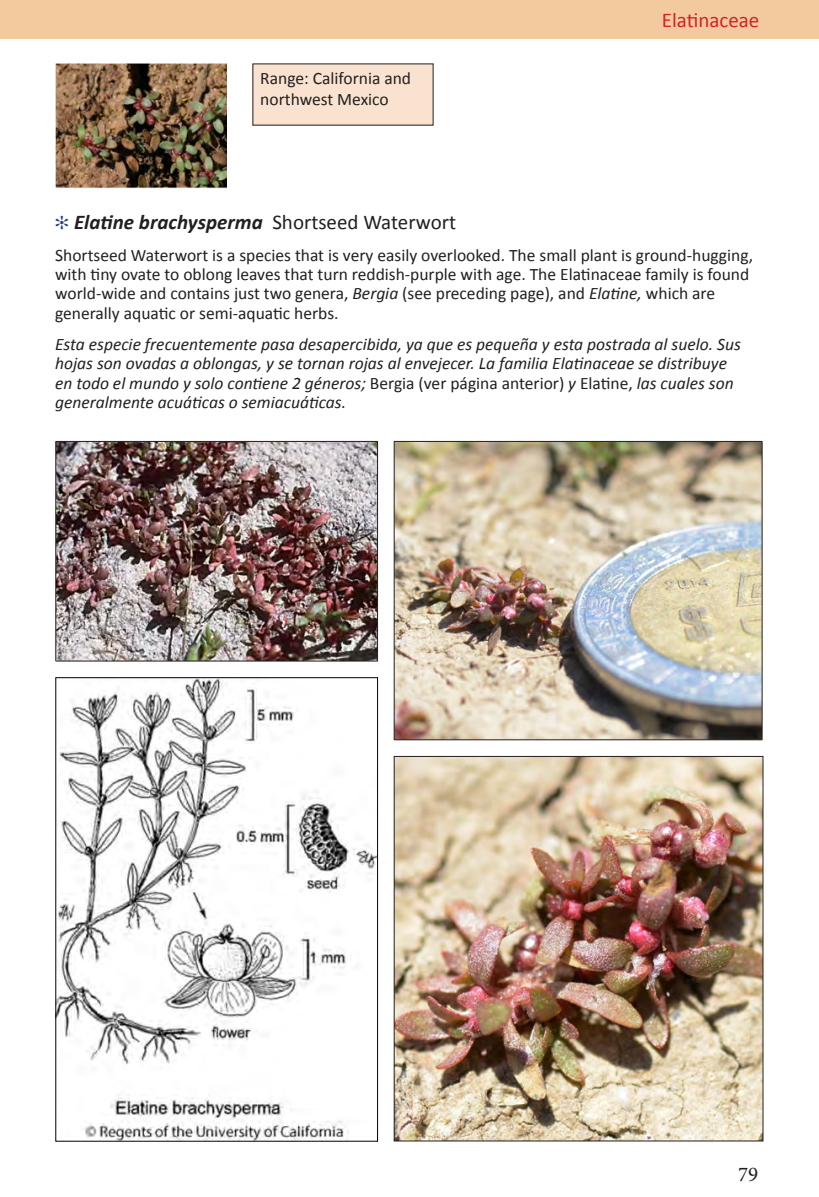
<style>
.page{position:relative;width:819px;height:1197px;background:#fff}
.page>*{position:absolute;margin:0;border:0;box-sizing:border-box;transform-origin:0 0}
.t1{font:italic 700 21px "Calibri";color:#231f20}
.t2{font:21px "Calibri";color:#d1232a}
.t3{font:21px "Minion Pro";color:#231f20}
.t4{font:17.5px/19.2px "Calibri";color:#231f20}
.t5{font:italic 17.5px/19.2px "Calibri";color:#231f20}
.s1{font-weight:400;font-style:normal}
.s2{font-style:italic}
.s3{font-style:normal}
</style>
<div class="page">
<img style="left:396px;top:758px;width:365px;height:381px">
<div style="left:394px;top:756px;width:369px;height:385px;border:1px solid #231f20"></div>
<div style="left:0;top:0;width:819px;height:38px;background:#f3c99e"></div>
<img style="left:57px;top:65px;width:169px;height:122px">
<div style="left:55px;top:63px;width:173px;height:126px;border:1px solid #fff"></div>
<div style="left:253px;top:64px;width:180px;height:61px;background:#f9e3d0"></div>
<img style="left:396px;top:443px;width:365px;height:295px">
<div style="left:394px;top:441px;width:369px;height:299px;border:1px solid #231f20"></div>
<img style="left:57px;top:443px;width:319px;height:217px">
<div style="left:55px;top:441px;width:323px;height:221px;border:1px solid #231f20"></div>
<img style="left:57px;top:679px;width:319px;height:461px">
<div style="left:55px;top:677px;width:323px;height:465px;border:1px solid #000"></div>
<p class="t4" style="left:260px;top:68px;width:152px;line-height:21px">Range: California and northwest Mexico</p>
<p class="t2" style="left:662px;top:7px;width:99px">Elatinaceae</p>
<p class="t1" style="left:74px;top:209px;width:384px">Elatine brachysperma <span class="s1">Shortseed Waterwort</span></p>
<p class="t4" style="left:55px;top:245px;width:700px">Shortseed Waterwort is a species that is very easily overlooked. The small plant is ground-hugging, with tiny ovate to oblong leaves that turn reddish-purple with age. The Elatinaceae family is found world-wide and contains just two genera, <span class="s2">Bergia</span> (see preceding page), and <span class="s2">Elatine,</span> which are generally aquatic or semi-aquatic herbs.</p>
<p class="t5" style="left:55px;top:334px;width:687px">Esta especie frecuentemente pasa desapercibida, ya que es pequeña y esta postrada al suelo. Sus hojas son ovadas a oblongas, y se tornan rojas al envejecer. La familia Elatinaceae se distribuye en todo el mundo y solo contiene 2 géneros; <span class="s3">Bergia (ver página anterior)</span> y <span class="s3">Elatine,</span> las cuales son generalmente acuáticas o semiacuáticas.</p>
<p class="t3" style="left:738px;top:1160px;width:22px">79</p>
</div>
